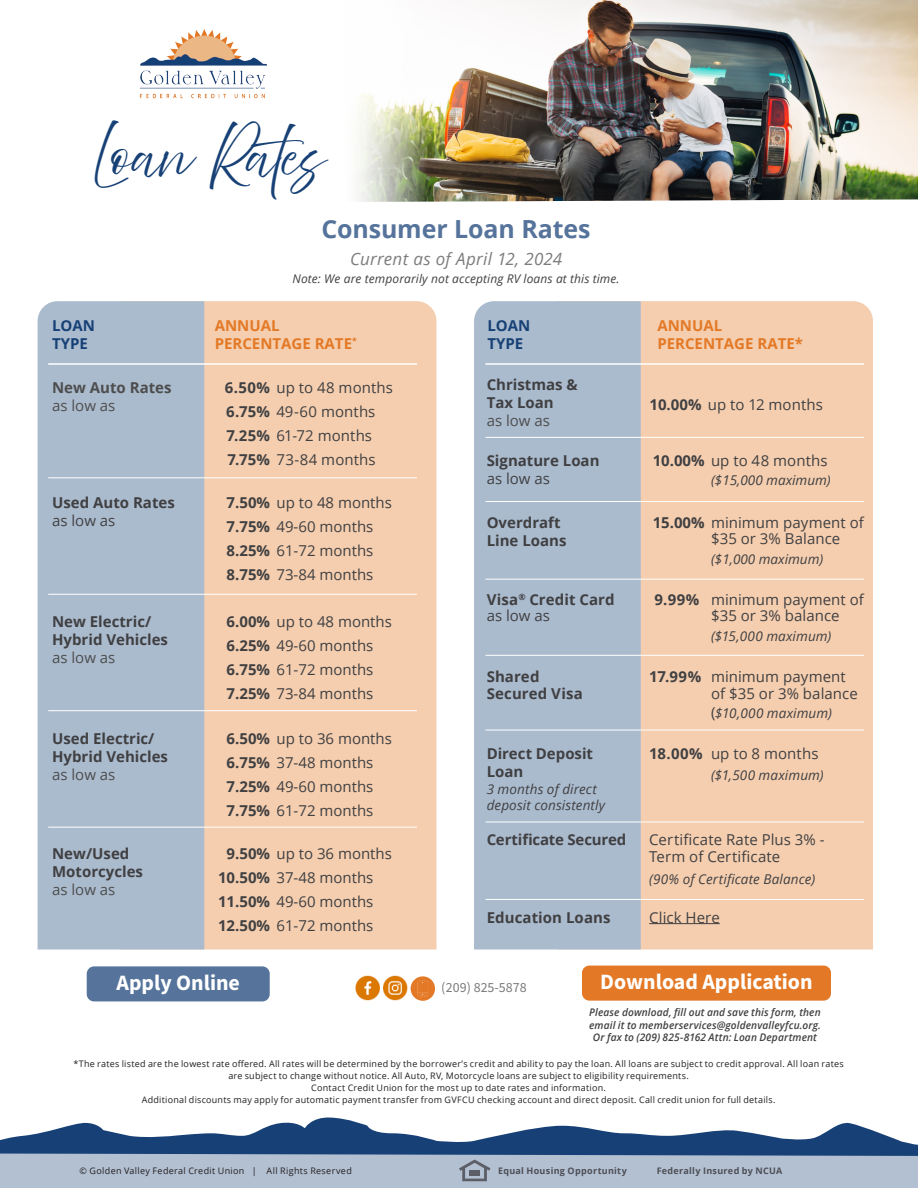
<style>
.page{position:relative;width:918px;height:1188px;background:#fff}
.page>*{position:absolute;margin:0;border:0;box-sizing:border-box;transform-origin:0 0}
.t1{font:46.95px "Abovethe Beyond Script";letter-spacing:-.02em;color:#174176}
.t2{font:700 24.9px "Open Sans";letter-spacing:-.005em;color:#56749b}
.t3{font:700 21.9px "Source Sans Pro";color:#fff}
.t4{font:italic 16.95px "Open Sans";letter-spacing:.015em;color:#7d7d7d}
.t5{font:15px/24px "Open Sans";color:#404042}
.t6{font:700 15px/18px "Open Sans";color:#404042}
.t7{font:700 15px/18px "Open Sans";color:#e37926}
.t8{font:15px "Open Sans";color:#4d4d4d}
.t9{font:700 15px/18px "Open Sans";color:#174176}
.t10{font:700 15px "Open Sans";color:#4d4d4d}
.t11{font:13.95px "Source Sans Pro";color:#231f20}
.t12{font:italic 13.5px "Open Sans";letter-spacing:.01em;color:#404042}
.t13{font:italic 12px "Open Sans";letter-spacing:.01em;color:#404042}
.t14{font:italic 600 10.5px/12.6px "Open Sans";letter-spacing:.01em;color:#404042}
.t15{font:9px/12px "Open Sans";letter-spacing:.025em;color:#231f20;text-align:center}
.t16{font:700 9px "Open Sans";letter-spacing:.035em;color:#231f20}
.s1{font-weight:700}
.s2{font-style:normal;font-size:15px}
</style>
<div class="page">
<div style="left:641px;top:301px;width:232px;height:649px;background:#f5ceaf"></div>
<div style="left:474px;top:301px;width:167px;height:649px;background:#abbbce"></div>
<hr style="left:649px;top:923px;width:71px;height:1px;background:#404042">
<div style="left:204px;top:301px;width:233px;height:649px;background:#f5ceaf"></div>
<div style="left:38px;top:301px;width:166px;height:649px;background:#abbbce"></div>
<img style="left:358px;top:0;width:560px;height:202px">
<div style="left:0;top:1148px;width:918px;height:40px;background:#b3c0d2"></div>
<svg style="left:0;top:1117px;width:918px;height:64px"></svg>
<div style="left:87px;top:966px;width:183px;height:35px;background:#56749b;border-radius:7px"></div>
<div style="left:582px;top:966px;width:249px;height:35px;background:#e37926;border-radius:7px"></div>
<hr style="left:48px;top:363px;width:369px;height:2px;background:#fff">
<hr style="left:48px;top:477px;width:369px;height:1px;background:#fff">
<hr style="left:48px;top:594px;width:369px;height:1px;background:#fff">
<hr style="left:48px;top:710px;width:369px;height:1px;background:#fff">
<hr style="left:48px;top:827px;width:369px;height:1px;background:#fff">
<hr style="left:486px;top:437px;width:378px;height:1px;background:#fff">
<hr style="left:486px;top:501px;width:378px;height:1px;background:#fff">
<hr style="left:486px;top:579px;width:378px;height:1px;background:#fff">
<hr style="left:486px;top:655px;width:378px;height:1px;background:#fff">
<hr style="left:486px;top:730px;width:378px;height:1px;background:#fff">
<hr style="left:486px;top:822px;width:378px;height:1px;background:#fff">
<hr style="left:486px;top:899px;width:378px;height:1px;background:#fff">
<img style="left:140px;top:29px;width:128px;height:70px">
<img style="left:355px;top:975px;width:53px;height:26px">
<div style="left:411px;top:976px;width:24px;height:25px;background:#e37926;border-radius:50%"></div>
<svg style="left:417px;top:980px;width:11px;height:17px"></svg>
<hr style="left:486px;top:363px;width:378px;height:2px;background:#fff">
<p class="t1" style="left:95px;top:127px;width:234px">Loan Rates</p>
<p class="t2" style="left:321px;top:211px;width:271px">Consumer Loan Rates</p>
<p class="t4" style="left:350px;top:247px;width:214px">Current as of April 12, 2024</p>
<p class="t13" style="left:293px;top:270px;width:329px">Note: We are temporarily not accepting RV loans at this time.</p>
<p class="t9" style="left:52px;top:316px;width:44px">LOAN<br>TYPE</p>
<p class="t7" style="left:215px;top:316px;width:144px">ANNUAL<br>PERCENTAGE RATE<sup>*</sup></p>
<p class="t10" style="left:52px;top:377px;width:121px">New Auto Rates</p>
<p class="t8" style="left:52px;top:395px;width:65px">as low as</p>
<p class="t5" style="left:225px;top:375px;width:170px"><span class="s1">6.50%</span> up to 48 months</p>
<p class="t5" style="left:226px;top:399px;width:151px"><span class="s1">6.75%</span> 49-60 months<br><span class="s1">7.25%</span> 61-72 months<br><span class="s1">7.75%</span> 73-84 months</p>
<p class="t6" style="left:52px;top:493px;width:124px">Used Auto Rates</p>
<p class="t5" style="left:52px;top:508px;width:65px">as low as</p>
<p class="t5" style="left:227px;top:490px;width:167px"><span class="s1">7.50%</span> up to 48 months</p>
<p class="t5" style="left:227px;top:514px;width:148px"><span class="s1">7.75%</span> 49-60 months</p>
<p class="t5" style="left:227px;top:538px;width:148px"><span class="s1">8.25%</span> 61-72 months</p>
<p class="t5" style="left:227px;top:562px;width:148px"><span class="s1">8.75%</span> 73-84 months</p>
<p class="t6" style="left:52px;top:612px;width:101px">New Electric/</p>
<p class="t6" style="left:52px;top:630px;width:117px">Hybrid Vehicles</p>
<p class="t8" style="left:52px;top:647px;width:65px">as low as</p>
<p class="t5" style="left:227px;top:609px;width:167px"><span class="s1">6.00%</span> up to 48 months</p>
<p class="t5" style="left:227px;top:633px;width:148px;text-align:justify"><span class="s1">6.25%</span> 49-60 months <span class="s1">6.75%</span> 61-72 months <span class="s1">7.25%</span> 73-84 months</p>
<p class="t6" style="left:52px;top:729px;width:104px">Used Electric/</p>
<p class="t6" style="left:52px;top:747px;width:117px">Hybrid Vehicles</p>
<p class="t8" style="left:52px;top:764px;width:65px">as low as</p>
<p class="t5" style="left:227px;top:726px;width:167px"><span class="s1">6.50%</span> up to 36 months</p>
<p class="t5" style="left:227px;top:750px;width:148px"><span class="s1">6.75%</span> 37-48 months</p>
<p class="t5" style="left:227px;top:774px;width:148px"><span class="s1">7.25%</span> 49-60 months</p>
<p class="t5" style="left:227px;top:798px;width:148px"><span class="s1">7.75%</span> 61-72 months</p>
<p class="t6" style="left:52px;top:844px;width:79px">New/Used</p>
<p class="t6" style="left:52px;top:862px;width:92px">Motorcycles</p>
<p class="t8" style="left:52px;top:879px;width:65px">as low as</p>
<p class="t5" style="left:227px;top:841px;width:167px"><span class="s1">9.50%</span> up to 36 months</p>
<p class="t5" style="left:218px;top:865px;width:157px"><span class="s1">10.50%</span> 37-48 months</p>
<p class="t5" style="left:218px;top:889px;width:157px"><span class="s1">11.50%</span> 49-60 months</p>
<p class="t5" style="left:218px;top:913px;width:157px"><span class="s1">12.50%</span> 61-72 months</p>
<p class="t9" style="left:487px;top:316px;width:44px">LOAN<br>TYPE</p>
<p class="t7" style="left:657px;top:316px;width:147px">ANNUAL<br>PERCENTAGE RATE*</p>
<p class="t6" style="left:487px;top:376px;width:93px">Christmas &amp;<br>Tax Loan</p>
<p class="t8" style="left:487px;top:411px;width:65px">as low as</p>
<p class="t6" style="left:487px;top:451px;width:114px">Signature Loan</p>
<p class="t5" style="left:487px;top:466px;width:65px">as low as</p>
<p class="t6" style="left:487px;top:513px;width:75px">Overdraft</p>
<p class="t6" style="left:487px;top:531px;width:81px">Line Loans</p>
<p class="t6" style="left:487px;top:590px;width:129px">Visa<sup>®</sup> Credit Card</p>
<p class="t5" style="left:487px;top:604px;width:65px">as low as</p>
<p class="t5" style="left:650px;top:392px;width:175px"><span class="s1">10.00%</span> up to 12 months</p>
<p class="t5" style="left:653px;top:448px;width:176px"><span class="s1">10.00%</span> up to 48 months</p>
<p class="t12" style="left:711px;top:471px;width:121px">($15,000 maximum)</p>
<p class="t5" style="left:653px;top:510px;width:213px"><span class="s1">15.00%</span> minimum payment of</p>
<p class="t5" style="left:711px;top:527px;width:131px">$35 or 3% Balance</p>
<p class="t12" style="left:711px;top:550px;width:114px">($1,000 maximum)</p>
<p class="t6" style="left:655px;top:590px;width:46px">9.99%</p>
<p class="t5" style="left:711px;top:591px;width:154px;line-height:16.5px">minimum payment of $35 or 3% balance</p>
<p class="t12" style="left:711px;top:627px;width:122px">($15,000 maximum)</p>
<p class="t6" style="left:487px;top:668px;width:98px;line-height:16.5px">Shared<br>Secured Visa</p>
<p class="t6" style="left:649px;top:667px;width:53px">17.99%</p>
<p class="t5" style="left:711px;top:668px;width:148px;line-height:16.5px">minimum payment of $35 or 3% balance</p>
<p class="t12" style="left:711px;top:704px;width:122px"><span class="s2">(</span>$10,000 maximum)</p>
<p class="t6" style="left:487px;top:744px;width:108px">Direct Deposit<br>Loan</p>
<p class="t12" style="left:487px;top:780px;width:112px">3 months of direct</p>
<p class="t12" style="left:487px;top:796px;width:120px">deposit consistently</p>
<p class="t6" style="left:649px;top:744px;width:55px">18.00%</p>
<p class="t5" style="left:711px;top:741px;width:109px">up to 8 months</p>
<p class="t12" style="left:711px;top:766px;width:114px">($1,500 maximum)</p>
<p class="t6" style="left:487px;top:831px;width:141px">Certificate Secured</p>
<p class="t5" style="left:649px;top:831px;width:177px;line-height:16.5px">Certificate Rate Plus 3% -<br>Term of Certificate</p>
<p class="t12" style="left:649px;top:870px;width:168px">(90% of Certificate Balance)</p>
<p class="t6" style="left:487px;top:908px;width:125px">Education Loans</p>
<p class="t5" style="left:649px;top:905px;width:72px">Click Here</p>
<p class="t3" style="left:117px;top:968px;width:125px">Apply Online</p>
<p class="t3" style="left:600px;top:967px;width:214px">Download Application</p>
<p class="t11" style="left:442px;top:978px;width:86px">(209) 825-5878</p>
<p class="t14" style="left:589px;top:1006px;width:233px">Please download, fill out and save this form, then email it to memberservices@goldenvalleyfcu.org.</p>
<p class="t14" style="left:593px;top:1031px;width:226px">Or fax to (209) 825-8162 Attn: Loan Department</p>
<p class="t15" style="left:73px;top:1057px;width:772px">*The rates listed are the lowest rate offered. All rates will be determined by the borrower’s credit and ability to pay the loan. All loans are subject to credit approval. All loan rates are subject to change without notice. All Auto, RV, Motorcycle loans are subject to eligibility requirements.</p>
<p class="t15" style="left:311px;top:1081px;width:296px">Contact Credit Union for the most up to date rates and information.</p>
<p class="t15" style="left:142px;top:1093px;width:635px">Additional discounts may apply for automatic payment transfer from GVFCU checking account and direct deposit. Call credit union for full details.</p>
<p class="t15" style="left:80px;top:1164px;width:274px">© Golden Valley Federal Credit Union | All Rights Reserved</p>
<p class="t16" style="left:498px;top:1164px;width:130px">Equal Housing Opportunity</p>
<p class="t16" style="left:657px;top:1164px;width:127px">Federally Insured by NCUA</p>
</div>
